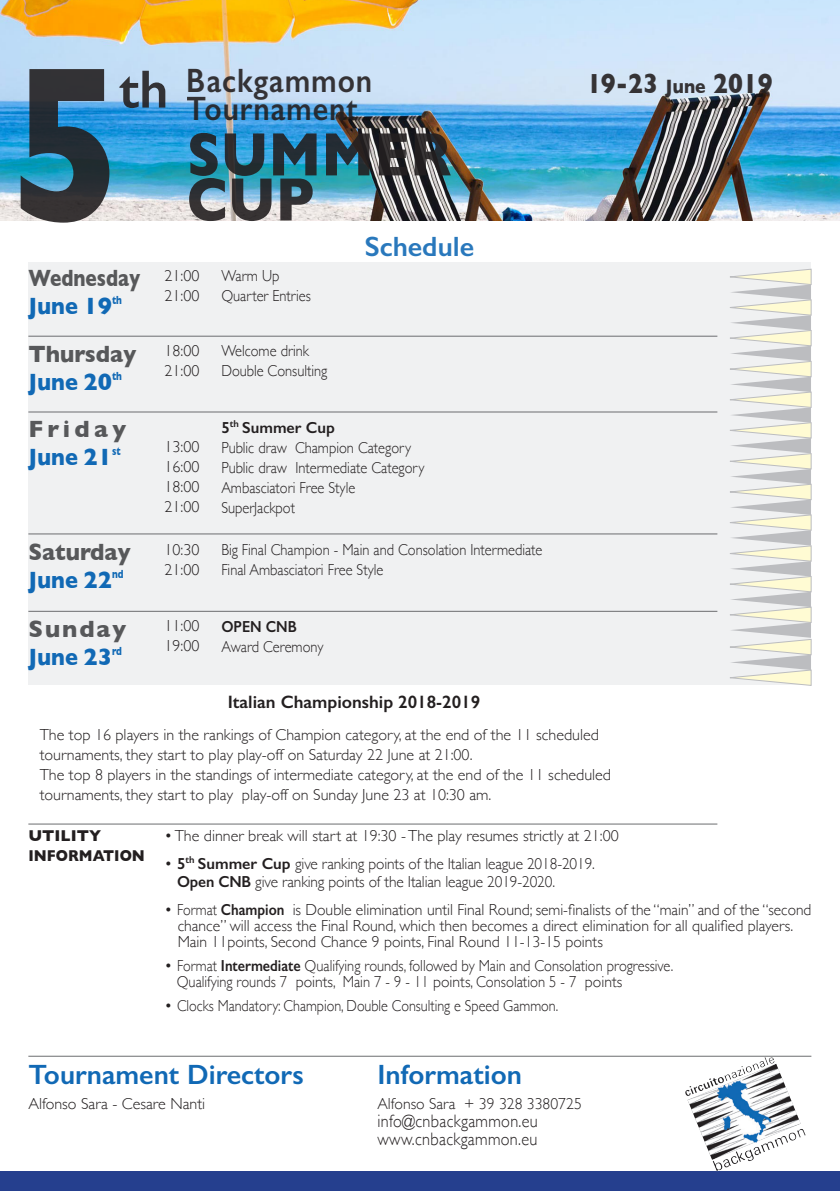
<style>
.page{position:relative;width:840px;height:1191px;background:#fff}
.page>*{position:absolute;margin:0;border:0;box-sizing:border-box;transform-origin:0 0}
.t1{font:700 224px "Gill Sans";color:#231f20;scale:.85 1}
.t2{font:700 62px "Gill Sans";color:#231f20;scale:.89 1}
.t3{font:600 54px "Gill Sans";color:#231f20}
.t4{font:600 33.8px/28.2px "Gill Sans";letter-spacing:.03em;color:#231f20;scale:.89 1}
.t5{font:700 28.2px "Gill Sans";color:#231f20;scale:.89 1}
.t6{font:600 28px "Gill Sans";color:#1169b5}
.t7{font:700 24px "Gill Sans";color:#1169b5;scale:.9 1}
.t8{font:700 24px "Gill Sans";color:#57585a;scale:.94 1}
.t9{font:700 24px "Gill Sans";color:#57585a}
.t10{font:700 24px "Gill Sans";color:#57585a;scale:.79 1}
.t11{font:300 18px "Gill Sans";letter-spacing:.02em;color:#231f20;scale:.9 1}
.t12{font:600 18px "Gill Sans";color:#231f20}
.t13{font:300 16px "Gill Sans";color:#231f20}
.t14{font:300 16px "Gill Sans";color:#231f20;scale:.9 1}
.t15{font:300 16px "Gill Sans";color:#231f20;scale:.96 1}
.t16{font:600 16px "Gill Sans";color:#231f20}
.t17{font:700 16px "Gill Sans";color:#231f20;scale:.9 1}
.t18{font:600 16px "Gill Sans";color:#231f20;scale:.9 1}
.t19{font:700 16px "Gill Sans";color:#231f20}
.s1{font-size:19.8px}
.s2{font-weight:600}
</style>
<div class="page">
<img style="left:0;top:0;width:838px;height:221px">
<div style="left:28px;top:262px;width:782px;height:423px;background:#f0f1f2"></div>
<hr style="left:28px;top:411px;width:689px;height:1px;background:#6c6d70">
<hr style="left:28px;top:533px;width:689px;height:1px;background:#6c6d70">
<hr style="left:28px;top:336px;width:689px;height:1px;background:#6c6d70">
<hr style="left:28px;top:1055px;width:782px;height:1px;background:#6c6d70">
<div style="left:0;top:1171px;width:839px;height:20px;background:#253f8e"></div>
<img style="left:758px;top:1057px;width:16px;height:10px">
<hr style="left:28px;top:823px;width:689px;height:1px;background:#6c6d70">
<hr style="left:28px;top:611px;width:689px;height:1px;background:#6c6d70">
<svg style="left:730px;top:269px;width:81px;height:417px"></svg>
<h1 class="t1" style="left:10px;top:-33px;width:135px">5</h1>
<h3 class="t3" style="left:119px;top:57px;width:51px">th</h3>
<h3 class="t4" style="left:187px;top:66px;width:210px">Backgammon<br>Tournament</h3>
<h2 class="t2" style="left:187px;top:105px;width:298px">SUMMER</h2>
<h2 class="t2" style="left:187px;top:150px;width:144px">CUP</h2>
<h3 class="t6" style="left:364px;top:230px;width:111px">Schedule</h3>
<p class="t10" style="left:28px;top:259px;width:143px">Wednesday</p>
<p class="t7" style="left:28px;top:287px;width:105px">June 19<sup>th</sup></p>
<p class="t8" style="left:28px;top:334px;width:116px">Thursday</p>
<p class="t7" style="left:28px;top:362px;width:105px">June 20<sup>th</sup></p>
<p class="t9" style="left:28px;top:410px;width:99px">Friday</p>
<p class="t7" style="left:28px;top:438px;width:104px">June 21<sup>st</sup></p>
<p class="t8" style="left:28px;top:533px;width:110px">Saturday</p>
<p class="t7" style="left:28px;top:561px;width:107px">June 22<sup>nd</sup></p>
<p class="t9" style="left:28px;top:609px;width:99px">Sunday</p>
<p class="t7" style="left:28px;top:637px;width:105px">June 23<sup>rd</sup></p>
<p class="t13" style="left:164px;top:263px;width:36px">21:00</p>
<p class="t13" style="left:164px;top:283px;width:36px">21:00</p>
<p class="t14" style="left:221px;top:263px;width:66px">Warm Up</p>
<p class="t14" style="left:221px;top:283px;width:101px">Quarter Entries</p>
<p class="t13" style="left:164px;top:338px;width:36px">18:00</p>
<p class="t13" style="left:164px;top:358px;width:36px">21:00</p>
<p class="t14" style="left:221px;top:338px;width:99px">Welcome drink</p>
<p class="t14" style="left:221px;top:358px;width:119px">Double Consulting</p>
<p class="t13" style="left:164px;top:434px;width:36px">13:00</p>
<p class="t13" style="left:164px;top:454px;width:36px">16:00</p>
<p class="t13" style="left:164px;top:474px;width:36px">18:00</p>
<p class="t13" style="left:164px;top:494px;width:36px">21:00</p>
<p class="t16" style="left:221px;top:417px;width:115px">5<sup>th</sup> Summer Cup</p>
<p class="t14" style="left:221px;top:435px;width:212px">Public draw Champion Category</p>
<p class="t14" style="left:221px;top:455px;width:227px">Public draw Intermediate Category</p>
<p class="t14" style="left:221px;top:475px;width:150px">Ambasciatori Free Style</p>
<p class="t14" style="left:221px;top:495px;width:83px">SuperJackpot</p>
<p class="t13" style="left:164px;top:537px;width:36px">10:30</p>
<p class="t13" style="left:164px;top:557px;width:36px">21:00</p>
<p class="t14" style="left:221px;top:537px;width:358px">Big Final Champion - Main and Consolation Intermediate</p>
<p class="t14" style="left:221px;top:557px;width:181px">Final Ambasciatori Free Style</p>
<p class="t13" style="left:164px;top:613px;width:36px">11:00</p>
<p class="t13" style="left:164px;top:633px;width:36px">19:00</p>
<p class="t18" style="left:221px;top:617px;width:85px">OPEN CNB</p>
<p class="t14" style="left:221px;top:634px;width:115px">Award Ceremony</p>
<h3 class="t5" style="left:585px;top:61px;width:211px">19-23 <span class="s1">June</span> 2019</h3>
<p class="t12" style="left:227px;top:690px;width:254px">Italian Championship 2018-2019</p>
<p class="t13" style="left:40px;top:721px;width:560px">The top 16 players in the rankings of Champion category, at the end of the 11 scheduled</p>
<p class="t13" style="left:40px;top:741px;width:434px">tournaments, they start to play play-off on Saturday 22 June at 21:00.</p>
<p class="t13" style="left:40px;top:761px;width:572px">The top 8 players in the standings of intermediate category, at the end of the 11 scheduled</p>
<p class="t13" style="left:40px;top:781px;width:453px">tournaments, they start to play play-off on Sunday June 23 at 10:30 am.</p>
<p class="t19" style="left:28px;top:823px;width:74px">UTILITY</p>
<p class="t17" style="left:28px;top:843px;width:131px">INFORMATION</p>
<p class="t13" style="left:164px;top:823px;width:455px">• The dinner break will start at 19:30 - The play resumes strictly at 21:00</p>
<p class="t13" style="left:164px;top:851px;width:431px">• <span class="s2">5</span><sup>th</sup> <span class="s2">Summer Cup</span> give ranking points of the Italian league 2018-2019.</p>
<p class="t15" style="left:177px;top:869px;width:395px"><span class="s2">Open CNB</span> give ranking points of the Italian league 2019-2020.</p>
<p class="t13" style="left:164px;top:897px;width:648px">• Format <span class="s2">Champion</span> is Double elimination until Final Round; semi-finalists of the “main” and of the “second</p>
<p class="t13" style="left:177px;top:913px;width:616px">chance” will access the Final Round, which then becomes a direct elimination for all qualified players.</p>
<p class="t13" style="left:177px;top:929px;width:426px">Main 11points, Second Chance 9 points, Final Round 11-13-15 points</p>
<p class="t13" style="left:164px;top:953px;width:510px">• Format <span class="s2">Intermediate</span> Qualifying rounds, followed by Main and Consolation progressive.</p>
<p class="t14" style="left:177px;top:969px;width:496px">Qualifying rounds 7 points, Main 7 - 9 - 11 points, Consolation 5 - 7 points</p>
<p class="t13" style="left:164px;top:993px;width:395px">• Clocks Mandatory: Champion, Double Consulting e Speed Gammon.</p>
<p class="t6" style="left:28px;top:1057px;width:276px">Tournament Directors</p>
<p class="t13" style="left:28px;top:1091px;width:178px">Alfonso Sara - Cesare Nanti</p>
<p class="t6" style="left:377px;top:1058px;width:146px">Information</p>
<p class="t13" style="left:377px;top:1091px;width:206px">Alfonso Sara + 39 328 3380725</p>
<p class="t11" style="left:377px;top:1106px;width:180px">info@cnbackgammon.eu</p>
<p class="t11" style="left:377px;top:1124px;width:179px">www.cnbackgammon.eu</p>
</div>
